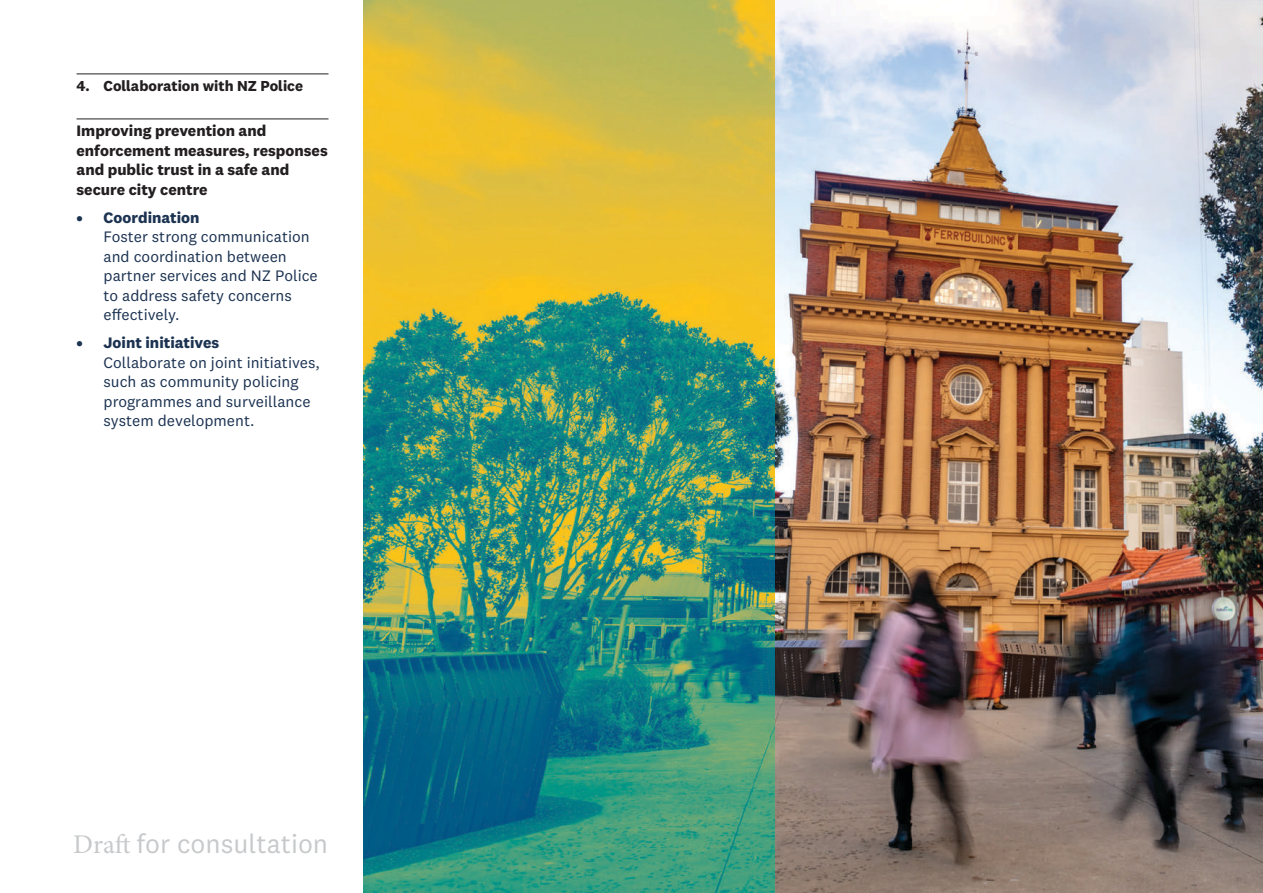
<style>
.page{position:relative;width:1263px;height:893px;background:#fff}
.page>*{position:absolute;margin:0;border:0;box-sizing:border-box;transform-origin:0 0}
.t1{font:27px "National 2";color:#c7c9cb}
.t2{font:15.75px/19.5px "National 2";color:#1b3251}
.t3{font:700 15.75px/19.5px "National 2";color:#231f20}
.t4{font:700 15.75px "National 2";color:#1b3251}
.t5{font:700 15px "National 2";color:#231f20}
.s1{font-family:"Minion Pro"}
</style>
<div class="page">
<hr style="left:77px;top:74px;width:251px;height:1px;background:#231f20">
<hr style="left:77px;top:119px;width:251px;height:1px;background:#231f20">
<img style="left:774px;top:0;width:489px;height:893px">
<img style="left:364px;top:0;width:410px;height:893px">
<p class="t5" style="left:77px;top:77px;width:228px">4. Collaboration with NZ Police</p>
<p class="t3" style="left:77px;top:121px;width:253px">Improving prevention and enforcement measures, responses and public trust in a safe and secure city centre</p>
<p class="t4" style="left:77px;top:208px;width:125px">• Coordination</p>
<p class="t2" style="left:104px;top:227px;width:216px">Foster strong communication and coordination between partner services and NZ Police to address safety concerns effectively.</p>
<p class="t4" style="left:77px;top:333px;width:144px">• Joint initiatives</p>
<p class="t2" style="left:104px;top:353px;width:218px">Collaborate on joint initiatives, such as community policing programmes and surveillance system development.</p>
<h1 class="t1" style="left:73px;top:828px;width:256px"><span class="s1">Draft</span> for consultation</h1>
</div>
